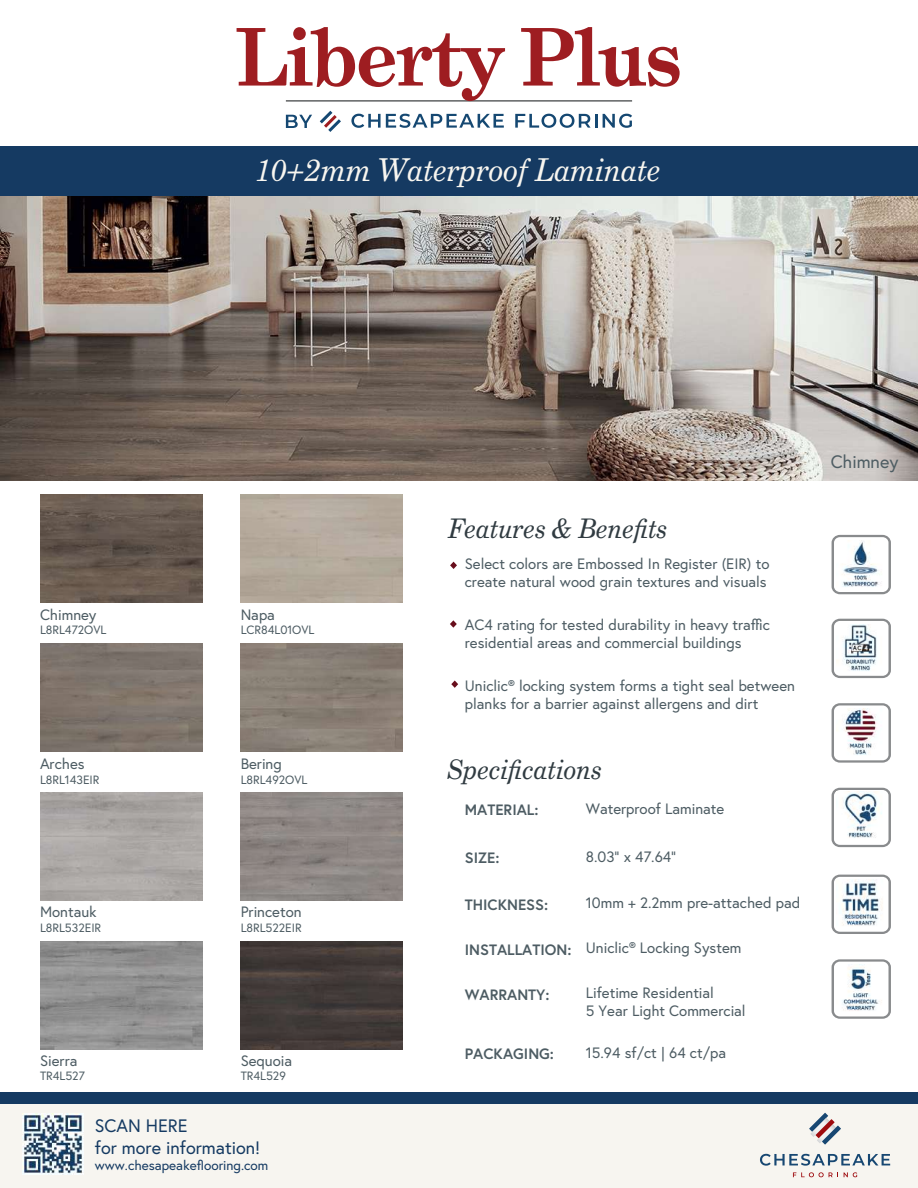
<style>
.page{position:relative;width:918px;height:1188px;background:#fff}
.page>*{position:absolute;margin:0;border:0;box-sizing:border-box;transform-origin:0 0}
.t1{font:700 79.65px "Grad";color:#9e1d21}
.t2{font:italic 31.5px "Grad";color:#f8f6f0}
.t3{font:italic 27px "Grad";color:#303b41}
.t4{font:18px/21.6px "Europa";color:#153a62}
.t5{font:18px "Europa";color:#4e5d63}
.t6{font:15px/18px "Europa";color:#4d5c63}
.t7{font:700 15px "Europa";color:#4d5c63}
.t8{font:13.5px "Europa";color:#153a62}
.t9{font:12px "Europa";color:#4d5c63}
.s1{font-weight:700}
</style>
<div class="page">
<img style="left:0;top:196px;width:918px;height:285px">
<div style="left:0;top:1102px;width:918px;height:86px;background:#f7f5f0"></div>
<div style="left:0;top:146px;width:918px;height:50px;background:#153a62"></div>
<svg style="left:286px;top:115px;width:26px;height:13px"></svg>
<svg style="left:328px;top:119px;width:13px;height:13px"></svg>
<svg style="left:320px;top:111px;width:12px;height:12px"></svg>
<svg style="left:324px;top:115px;width:13px;height:13px"></svg>
<svg style="left:351px;top:114px;width:153px;height:14px"></svg>
<svg style="left:515px;top:114px;width:82px;height:14px"></svg>
<svg style="left:603px;top:114px;width:29px;height:14px"></svg>
<hr style="left:286px;top:100px;width:346px;height:2px;background:#6e7071">
<svg style="left:450px;top:562px;width:7px;height:7px"></svg>
<svg style="left:450px;top:620px;width:7px;height:8px"></svg>
<svg style="left:451px;top:681px;width:7px;height:7px"></svg>
<svg style="left:760px;top:1154px;width:130px;height:12px"></svg>
<img style="left:817px;top:1138px;width:5px;height:5px">
<svg style="left:822px;top:1126px;width:19px;height:19px"></svg>
<svg style="left:809px;top:1113px;width:19px;height:19px"></svg>
<img style="left:810px;top:1118px;width:18px;height:19px">
<svg style="left:816px;top:1119px;width:19px;height:19px"></svg>
<svg style="left:793px;top:1172px;width:45px;height:5px"></svg>
<svg style="left:844px;top:1172px;width:13px;height:5px"></svg>
<div style="left:0;top:1092px;width:918px;height:12px;background:#153a62"></div>
<svg style="left:832px;top:535px;width:59px;height:59px"></svg>
<svg style="left:832px;top:619px;width:59px;height:59px"></svg>
<svg style="left:832px;top:703px;width:59px;height:60px"></svg>
<svg style="left:832px;top:788px;width:59px;height:59px"></svg>
<svg style="left:832px;top:875px;width:59px;height:59px"></svg>
<svg style="left:832px;top:959px;width:59px;height:60px"></svg>
<img style="left:836px;top:624px;width:49px;height:49px">
<img style="left:836px;top:708px;width:49px;height:49px">
<img style="left:836px;top:540px;width:49px;height:49px">
<img style="left:836px;top:792px;width:49px;height:48px">
<img style="left:836px;top:965px;width:49px;height:48px">
<img style="left:40px;top:941px;width:162px;height:108px">
<img style="left:241px;top:941px;width:162px;height:108px">
<img style="left:241px;top:792px;width:162px;height:108px">
<img style="left:241px;top:643px;width:162px;height:108px">
<img style="left:40px;top:643px;width:162px;height:108px">
<img style="left:40px;top:494px;width:162px;height:108px">
<img style="left:22px;top:1113px;width:62px;height:62px">
<img style="left:837px;top:880px;width:48px;height:48px">
<h1 class="t1" style="left:236px;top:7px;width:447px">Liberty Plus</h1>
<h2 class="t2" style="left:258px;top:150px;width:405px">10+2mm Waterproof Laminate</h2>
<p class="t6" style="left:40px;top:606px;width:58px">Chimney</p>
<p class="t9" style="left:40px;top:623px;width:68px">L8RL472OVL</p>
<p class="t6" style="left:241px;top:606px;width:36px">Napa</p>
<p class="t9" style="left:241px;top:623px;width:75px">LCR84L01OVL</p>
<p class="t6" style="left:40px;top:755px;width:46px">Arches</p>
<p class="t9" style="left:40px;top:772px;width:61px">L8RL143EIR</p>
<p class="t6" style="left:241px;top:755px;width:43px">Bering</p>
<p class="t9" style="left:241px;top:772px;width:68px">L8RL492OVL</p>
<p class="t6" style="left:40px;top:903px;width:58px">Montauk</p>
<p class="t9" style="left:40px;top:920px;width:63px">L8RL532EIR</p>
<p class="t6" style="left:241px;top:903px;width:63px">Princeton</p>
<p class="t9" style="left:241px;top:920px;width:63px">L8RL522EIR</p>
<p class="t6" style="left:40px;top:1051px;width:39px">Sierra</p>
<p class="t9" style="left:40px;top:1068px;width:46px">TR4L527</p>
<p class="t6" style="left:241px;top:1051px;width:53px">Sequoia</p>
<p class="t9" style="left:241px;top:1068px;width:47px">TR4L529</p>
<p class="t4" style="left:95px;top:1115px;width:167px">SCAN HERE<br>for more information!</p>
<p class="t8" style="left:95px;top:1157px;width:175px">www.chesapeakeflooring.com</p>
<h3 class="t3" style="left:448px;top:511px;width:221px">Features &amp; Benefits</h3>
<p class="t6" style="left:465px;top:554px;width:306px">Select colors are Embossed In Register (EIR) to create natural wood grain textures and visuals</p>
<p class="t6" style="left:465px;top:615px;width:307px">AC4 rating for tested durability in heavy traffic residential areas and commercial buildings</p>
<p class="t6" style="left:465px;top:676px;width:332px">Uniclic® locking system forms a tight seal between planks for a barrier against allergens and dirt</p>
<h3 class="t3" style="left:448px;top:753px;width:156px">Specifications</h3>
<p class="t7" style="left:465px;top:800px;width:75px">MATERIAL:</p>
<p class="t6" style="left:586px;top:799px;width:140px">Waterproof Laminate</p>
<p class="t7" style="left:465px;top:848px;width:36px">SIZE:</p>
<p class="t6" style="left:586px;top:847px;width:92px">8.03” x 47.64”</p>
<p class="t7" style="left:465px;top:894px;width:85px">THICKNESS:</p>
<p class="t6" style="left:586px;top:894px;width:216px">10mm + 2.2mm pre-attached pad</p>
<p class="t6" style="left:465px;top:939px;width:278px"><span class="s1">INSTALLATION:</span> Uniclic® Locking System</p>
<p class="t7" style="left:465px;top:984px;width:86px">WARRANTY:</p>
<p class="t6" style="left:586px;top:983px;width:161px">Lifetime Residential<br>5 Year Light Commercial</p>
<p class="t7" style="left:465px;top:1044px;width:91px">PACKAGING:</p>
<p class="t6" style="left:586px;top:1043px;width:142px">15.94 sf/ct | 64 ct/pa</p>
<p class="t5" style="left:831px;top:450px;width:69px">Chimney</p>
</div>
